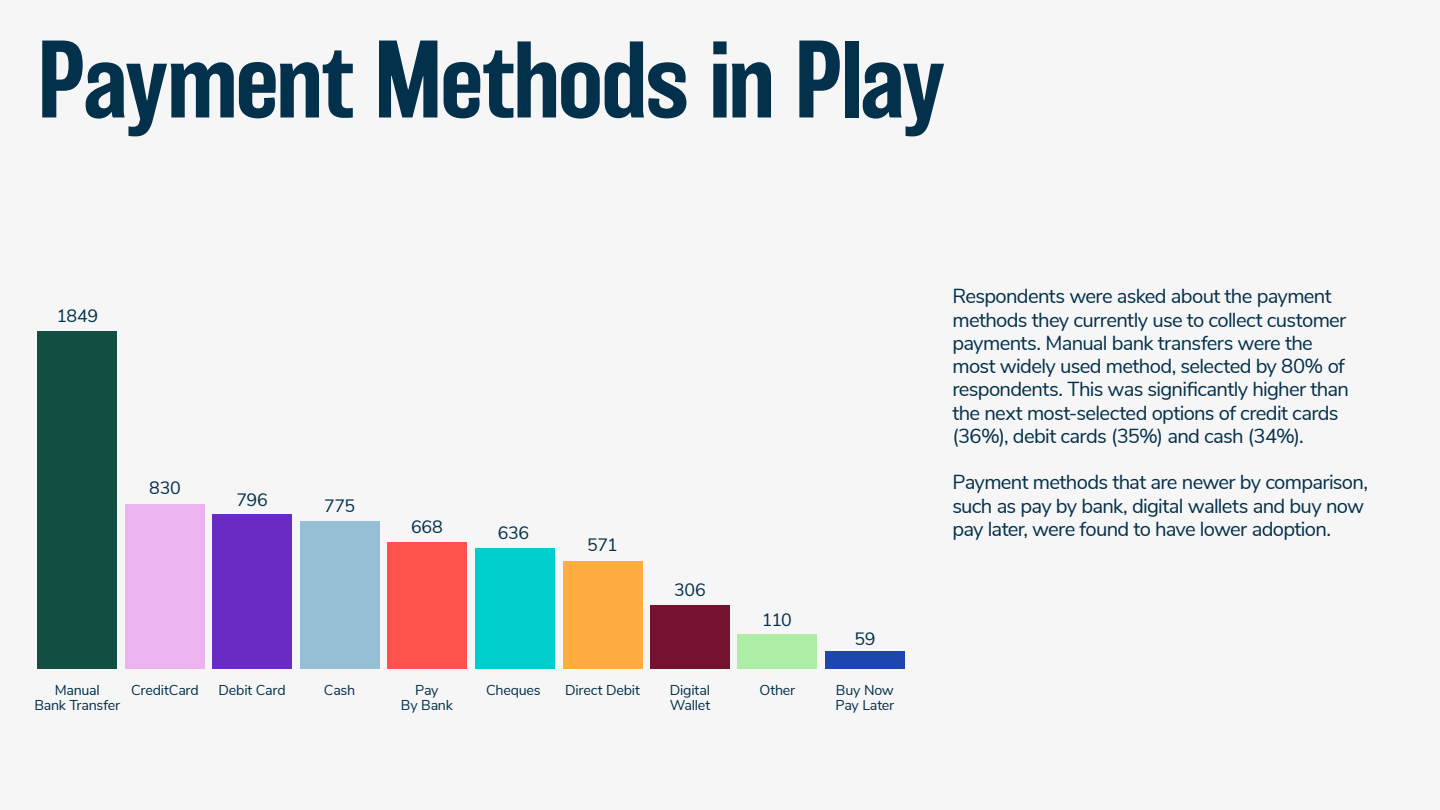
<style>
.page{position:relative;width:1440px;height:810px;background:#f6f6f6}
.page>*{position:absolute;margin:0;border:0;box-sizing:border-box;transform-origin:0 0}
.t1{font:500 101.25px "Balboa";letter-spacing:-.015em;color:#03304a}
.t2{font:20.25px/23.2px "Nunito Sans";letter-spacing:-.035em;color:#03304a}
.t3{font:17.85px "Nunito Sans";letter-spacing:-.015em;color:#03304a}
.t4{font:14.25px/15px "Nunito Sans";letter-spacing:-.015em;color:#03304a;text-align:center}
</style>
<div class="page">
<div style="left:38px;top:331px;width:79px;height:338px;background:#124f42"></div>
<div style="left:125px;top:505px;width:80px;height:164px;background:#ecb3ee"></div>
<div style="left:212px;top:515px;width:80px;height:154px;background:#692bc4"></div>
<div style="left:300px;top:521px;width:79px;height:148px;background:#96bfd6"></div>
<div style="left:387px;top:542px;width:80px;height:127px;background:#ff524e"></div>
<div style="left:475px;top:549px;width:80px;height:120px;background:#00cece"></div>
<div style="left:563px;top:562px;width:79px;height:107px;background:#ffac41"></div>
<div style="left:650px;top:606px;width:80px;height:63px;background:#751230"></div>
<div style="left:738px;top:635px;width:79px;height:34px;background:#adeda6"></div>
<div style="left:825px;top:652px;width:80px;height:17px;background:#1e46af"></div>
<h1 class="t1" style="left:38px;top:24px;width:909px">Payment Methods in Play</h1>
<p class="t3" style="left:56px;top:303px;width:44px">1849</p>
<p class="t3" style="left:149px;top:475px;width:33px">830</p>
<p class="t3" style="left:236px;top:486px;width:33px">796</p>
<p class="t3" style="left:324px;top:493px;width:33px">775</p>
<p class="t3" style="left:411px;top:514px;width:33px">668</p>
<p class="t3" style="left:498px;top:520px;width:33px">636</p>
<p class="t3" style="left:587px;top:532px;width:32px">571</p>
<p class="t3" style="left:674px;top:577px;width:33px">306</p>
<p class="t3" style="left:762px;top:606px;width:32px">110</p>
<p class="t4" style="left:34px;top:682px;width:87px">Manual<br>Bank Transfer</p>
<p class="t4" style="left:131px;top:682px;width:69px">CreditCard</p>
<p class="t4" style="left:219px;top:682px;width:69px">Debit Card</p>
<p class="t4" style="left:324px;top:682px;width:33px">Cash</p>
<p class="t4" style="left:401px;top:682px;width:53px">Pay<br>By Bank</p>
<p class="t4" style="left:486px;top:682px;width:56px">Cheques</p>
<p class="t4" style="left:565px;top:682px;width:76px">Direct Debit</p>
<p class="t4" style="left:670px;top:682px;width:42px">Digital</p>
<p class="t4" style="left:759px;top:682px;width:37px">Other</p>
<p class="t4" style="left:670px;top:697px;width:42px">Wallet</p>
<p class="t3" style="left:854px;top:625px;width:23px">59</p>
<p class="t4" style="left:836px;top:682px;width:60px;text-align:left">Buy Now<br>Pay Later</p>
<p class="t2" style="left:952px;top:284px;width:398px">Respondents were asked about the payment methods they currently use to collect customer payments. Manual bank transfers were the most widely used method, selected by 80% of respondents. This was significantly higher than the next most-selected options of credit cards (36%), debit cards (35%) and cash (34%).</p>
<p class="t2" style="left:952px;top:470px;width:417px">Payment methods that are newer by comparison, such as pay by bank, digital wallets and buy now pay later, were found to have lower adoption.</p>
</div>
